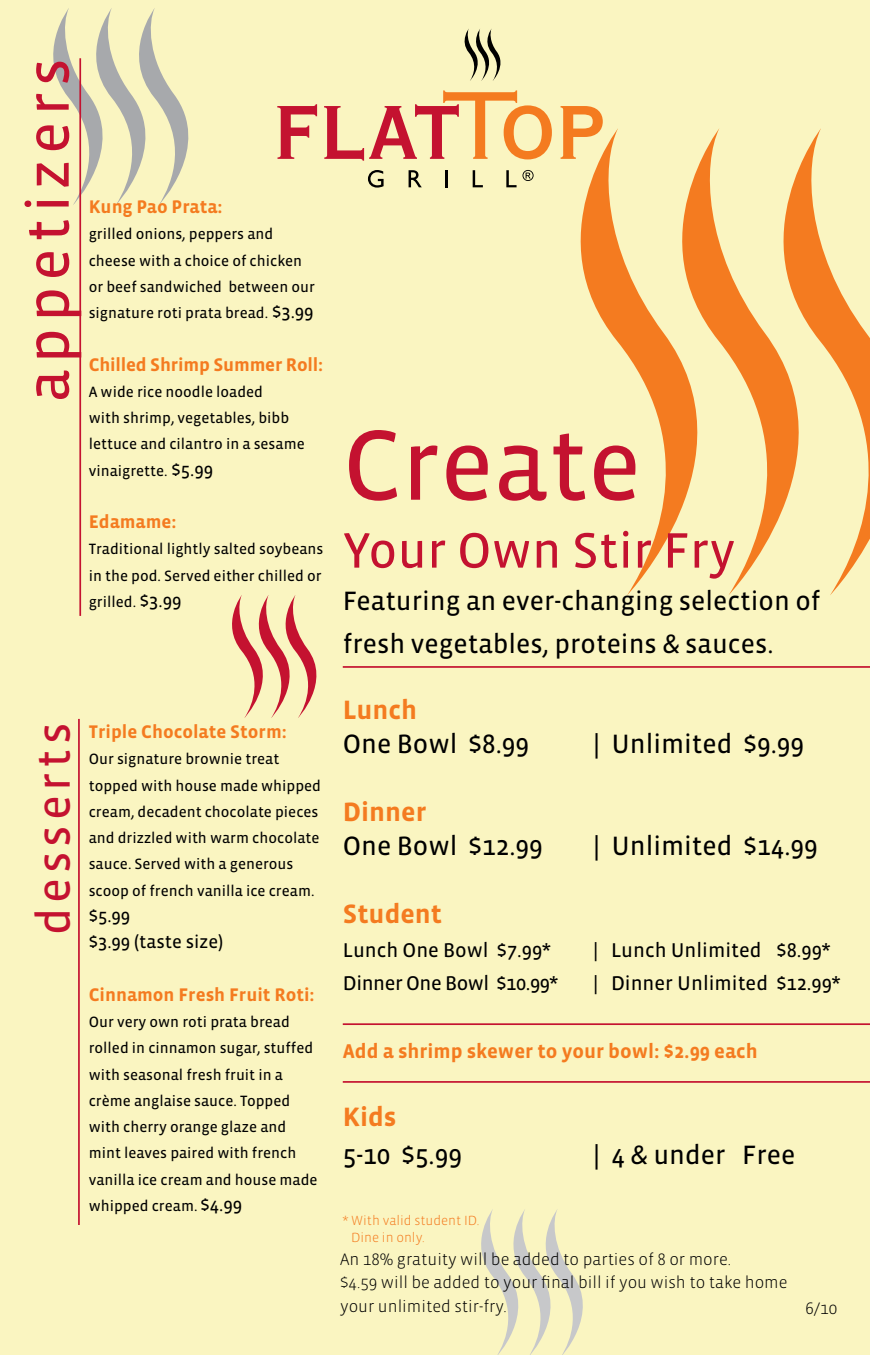
<style>
.page{position:relative;width:870px;height:1355px;background:#fff}
.page>*{position:absolute;margin:0;border:0;box-sizing:border-box;transform-origin:0 0}
.t1{font:101.85px "Vista Sans Reg";color:#c41230}
.t2{font:61.07px "Vista Sans Reg";letter-spacing:.1em;color:#c41230}
.t3{font:50.93px "Vista Sans Reg";color:#c41230}
.t4{font:47.6px "Vista Sans Reg";letter-spacing:.1em;color:#c41230}
.t5{font:27.12px/42.4px "Vista Sans Reg";color:#000}
.t6{font:700 27.12px "Vista Sans";color:#f47b20}
.t7{font:20.3px "Vista Sans Reg";color:#000}
.t8{font:700 20.3px "Vista Sans";color:#f47b20}
.t9{font:20.3px "Vista Sans Reg";letter-spacing:-.02em;color:#000}
.t10{font:700 18.72px "Vista Sans";color:#f47b20}
.t11{font:18.72px/26.2px "Vista Sans Reg";color:#000}
.t12{font:300 16.97px/23.8px "Vista Sans";color:#000}
.t13{font:15.22px/26.2px "Vista Sans Reg";color:#000}
.t14{font:300 13.65px/17.5px "Vista Sans";color:#f47b20}
.s1{font-size:18.72px}
</style>
<div class="page">
<div style="left:0;top:0;width:869px;height:1354px;background:#faf5c1"></div>
<svg style="left:534px;top:128px;width:102px;height:467px;background:#f9e4ab"></svg>
<svg style="left:636px;top:128px;width:101px;height:467px;background:#f8d192"></svg>
<svg style="left:737px;top:128px;width:132px;height:467px;background:#f8d394"></svg>
<svg style="left:34px;top:8px;width:179px;height:197px;background:#e8e4bc"></svg>
<svg style="left:277px;top:104px;width:40px;height:55px;background:#e29382"></svg>
<svg style="left:560px;top:106px;width:42px;height:53px;background:#f6b871"></svg>
<svg style="left:324px;top:90px;width:228px;height:71px;background:#efb98d"></svg>
<svg style="left:368px;top:170px;width:15px;height:17px"></svg>
<svg style="left:408px;top:170px;width:14px;height:17px"></svg>
<svg style="left:445px;top:170px;width:2px;height:17px"></svg>
<svg style="left:472px;top:170px;width:11px;height:17px"></svg>
<svg style="left:506px;top:170px;width:10px;height:17px"></svg>
<svg style="left:522px;top:170px;width:11px;height:11px"></svg>
<svg style="left:459px;top:29px;width:48px;height:52px;background:#c5c298"></svg>
<svg style="left:466px;top:1208px;width:135px;height:146px;background:#efebc2"></svg>
<hr style="left:78px;top:719px;width:2px;height:506px;background:#c41230">
<hr style="left:79px;top:58px;width:2px;height:558px;background:#c41230">
<hr style="left:343px;top:666px;width:526px;height:2px;background:#c41230">
<hr style="left:343px;top:1023px;width:526px;height:2px;background:#c41230">
<hr style="left:343px;top:1081px;width:526px;height:1px;background:#c41230">
<svg style="left:220px;top:595px;width:112px;height:123px;background:#eec5a2"></svg>
<h2 class="t2" style="left:17px;top:402px;width:345px;rotate:-90deg">appetizers</h2>
<p class="t10" style="left:89px;top:197px;width:135px">Kung Pao Prata:</p>
<p class="t13" style="left:89px;top:221px;width:228px">grilled onions, peppers and cheese with a choice of chicken or beef sandwiched between our signature roti prata bread. <span class="s1">$3.99</span></p>
<p class="t10" style="left:89px;top:355px;width:236px">Chilled Shrimp Summer Roll:</p>
<p class="t13" style="left:89px;top:379px;width:217px">A wide rice noodle loaded<br>with shrimp, vegetables, bibb lettuce and cilantro in a sesame vinaigrette. <span class="s1">$5.99</span></p>
<p class="t10" style="left:89px;top:512px;width:89px">Edamame:</p>
<p class="t13" style="left:89px;top:536px;width:236px;text-align:justify">Traditional lightly salted soybeans in the pod. Served either chilled or grilled. <span class="s1">$3.99</span></p>
<h3 class="t4" style="left:30px;top:934px;width:213px;rotate:-90deg">desserts</h3>
<p class="t10" style="left:89px;top:722px;width:200px">Triple Chocolate Storm:</p>
<p class="t13" style="left:89px;top:746px;width:234px">Our signature brownie treat topped with house made whipped cream, decadent chocolate pieces and drizzled with warm chocolate sauce. Served with a generous scoop of french vanilla ice cream.</p>
<p class="t11" style="left:89px;top:903px;width:136px">$5.99<br>$3.99 (taste size)</p>
<p class="t10" style="left:89px;top:985px;width:227px">Cinnamon Fresh Fruit Roti:</p>
<p class="t13" style="left:89px;top:1009px;width:230px">Our very own roti prata bread rolled in cinnamon sugar, stuffed with seasonal fresh fruit in a crème anglaise sauce. Topped with cherry orange glaze and mint leaves paired with french vanilla ice cream and house made whipped cream. <span class="s1">$4.99</span></p>
<h1 class="t1" style="left:343px;top:413px;width:300px">Create</h1>
<h3 class="t3" style="left:343px;top:524px;width:394px">Your Own Stir Fry</h3>
<h3 class="t5" style="left:343px;top:580px;width:479px">Featuring an ever-changing selection of fresh vegetables, proteins &amp; sauces.</h3>
<h3 class="t6" style="left:343px;top:696px;width:76px">Lunch</h3>
<h3 class="t5" style="left:343px;top:723px;width:188px">One Bowl $8.99</h3>
<h3 class="t5" style="left:593px;top:723px;width:212px">| Unlimited $9.99</h3>
<h3 class="t6" style="left:343px;top:797px;width:85px">Dinner</h3>
<h3 class="t5" style="left:343px;top:825px;width:201px">One Bowl $12.99</h3>
<h3 class="t5" style="left:593px;top:825px;width:226px">| Unlimited $14.99</h3>
<h3 class="t6" style="left:343px;top:899px;width:101px">Student</h3>
<h3 class="t7" style="left:343px;top:939px;width:210px">Lunch One Bowl $7.99*</h3>
<h3 class="t7" style="left:593px;top:939px;width:239px">| Lunch Unlimited $8.99*</h3>
<h3 class="t9" style="left:343px;top:973px;width:217px">Dinner One Bowl $10.99*</h3>
<h3 class="t7" style="left:593px;top:973px;width:249px">| Dinner Unlimited $12.99*</h3>
<h3 class="t8" style="left:343px;top:1041px;width:416px">Add a shrimp skewer to your bowl: $2.99 each</h3>
<h3 class="t6" style="left:343px;top:1103px;width:55px">Kids</h3>
<h3 class="t5" style="left:343px;top:1134px;width:121px">5-10 $5.99</h3>
<h3 class="t5" style="left:593px;top:1134px;width:204px">| 4 &amp; under Free</h3>
<p class="t14" style="left:351px;top:1211px;width:130px;text-indent:-8px">* With valid student ID.<br>Dine in only.</p>
<p class="t12" style="left:340px;top:1247px;width:449px">An 18% gratuity will be added to parties of 8 or more.<br>$4.59 will be added to your final bill if you wish to take home your unlimited stir-fry.</p>
<p class="t12" style="left:805px;top:1296px;width:33px">6/10</p>
</div>
